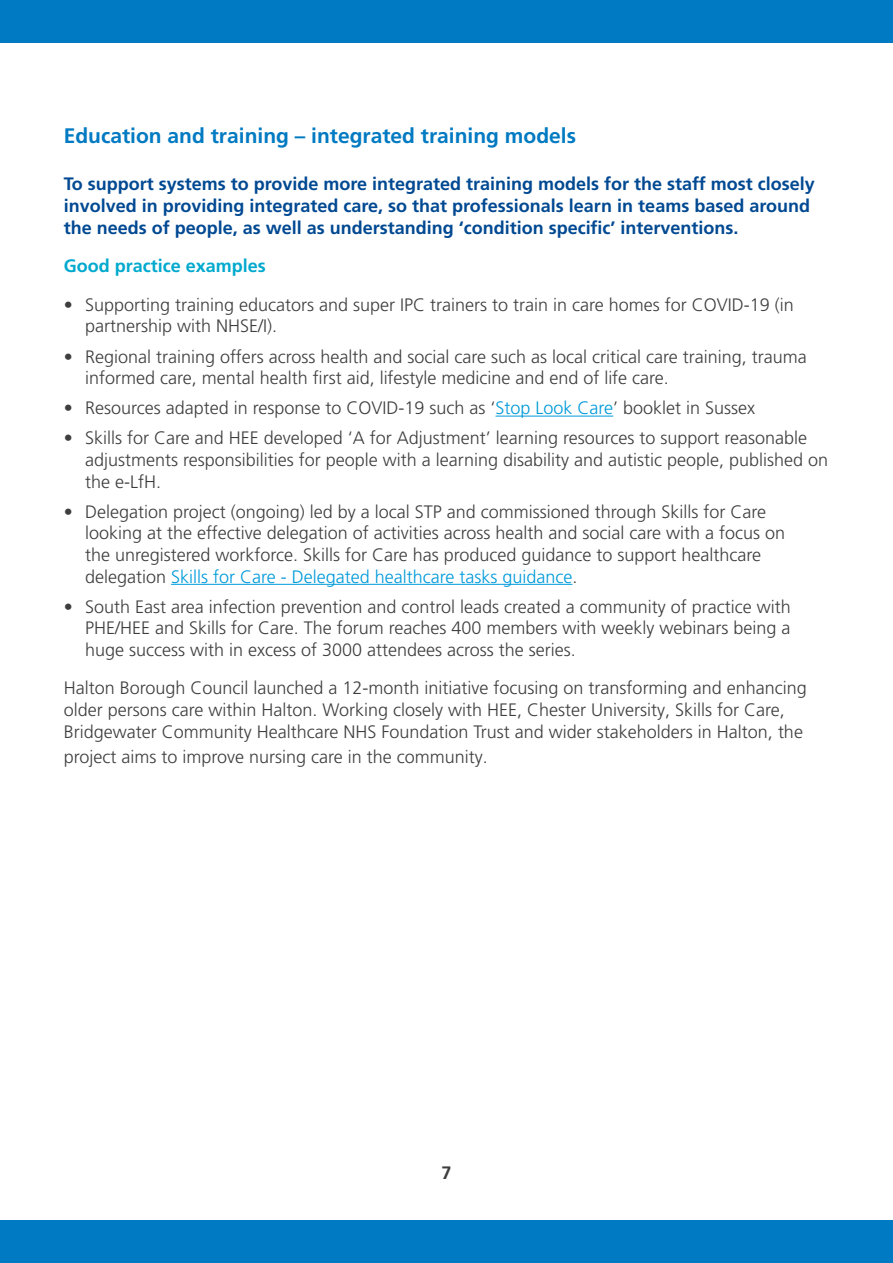
<style>
.page{position:relative;width:893px;height:1263px;background:#fff}
.page>*{position:absolute;margin:0;border:0;box-sizing:border-box;transform-origin:0 0}
.t1{font:700 21px "Frutiger LT Pro";color:#007ac2}
.t2{font:300 18px/21.6px "Frutiger LT Pro";color:#3e3e3f}
.t3{font:700 18px/21.6px "Frutiger LT Pro";color:#004992}
.t4{font:700 18px "Frutiger LT Pro";color:#00a9ce}
.t5{font:700 18px "Frutiger LT Pro";color:#3e3e3f}
.s1{color:#009ad9}
</style>
<div class="page">
<div style="left:0;top:1220px;width:893px;height:43px;background:#007ac2"></div>
<div style="left:0;top:0;width:893px;height:43px;background:#007ac2"></div>
<hr style="left:496px;top:416px;width:117px;height:1px;background:#009ad9">
<hr style="left:171px;top:584px;width:401px;height:1px;background:#009ad9">
<h1 class="t1" style="left:64px;top:124px;width:514px">Education and training – integrated training models</h1>
<h2 class="t3" style="left:64px;top:173px;width:753px">To support systems to provide more integrated training models for the staff most closely involved in providing integrated care, so that professionals learn in teams based around the needs of people, as well as understanding ‘condition specific’ interventions.</h2>
<h3 class="t4" style="left:64px;top:255px;width:204px">Good practice examples</h3>
<p class="t2" style="left:85px;top:294px;width:710px;text-indent:-21px">• Supporting training educators and super IPC trainers to train in care homes for COVID-19 (in partnership with NHSE/I).</p>
<p class="t2" style="left:85px;top:346px;width:723px;text-indent:-21px">• Regional training offers across health and social care such as local critical care training, trauma informed care, mental health first aid, lifestyle medicine and end of life care.</p>
<p class="t2" style="left:64px;top:397px;width:693px">• Resources adapted in response to COVID-19 such as ‘<span class="s1">Stop Look Care</span>’ booklet in Sussex</p>
<p class="t2" style="left:85px;top:427px;width:745px;text-indent:-21px">• Skills for Care and HEE developed ‘A for Adjustment’ learning resources to support reasonable adjustments responsibilities for people with a learning disability and autistic people, published on the e-LfH.</p>
<p class="t2" style="left:85px;top:501px;width:702px;text-indent:-21px">• Delegation project (ongoing) led by a local STP and commissioned through Skills for Care looking at the effective delegation of activities across health and social care with a focus on the unregistered workforce. Skills for Care has produced guidance to support healthcare delegation <span class="s1">Skills for Care - Delegated healthcare tasks guidance</span>.</p>
<p class="t2" style="left:85px;top:596px;width:707px;text-align:justify;text-indent:-21px">• South East area infection prevention and control leads created a community of practice with PHE/HEE and Skills for Care. The forum reaches 400 members with weekly webinars being a huge success with in excess of 3000 attendees across the series.</p>
<h1 class="t2" style="left:64px;top:677px;width:744px">Halton Borough Council launched a 12-month initiative focusing on transforming and enhancing older persons care within Halton. Working closely with HEE, Chester University, Skills for Care,<br>Bridgewater Community Healthcare NHS Foundation Trust and wider stakeholders in Halton, the</h1>
<h1 class="t2" style="left:64px;top:746px;width:426px">project aims to improve nursing care in the community.</h1>
<p class="t5" style="left:441px;top:1162px;width:12px">7</p>
</div>
